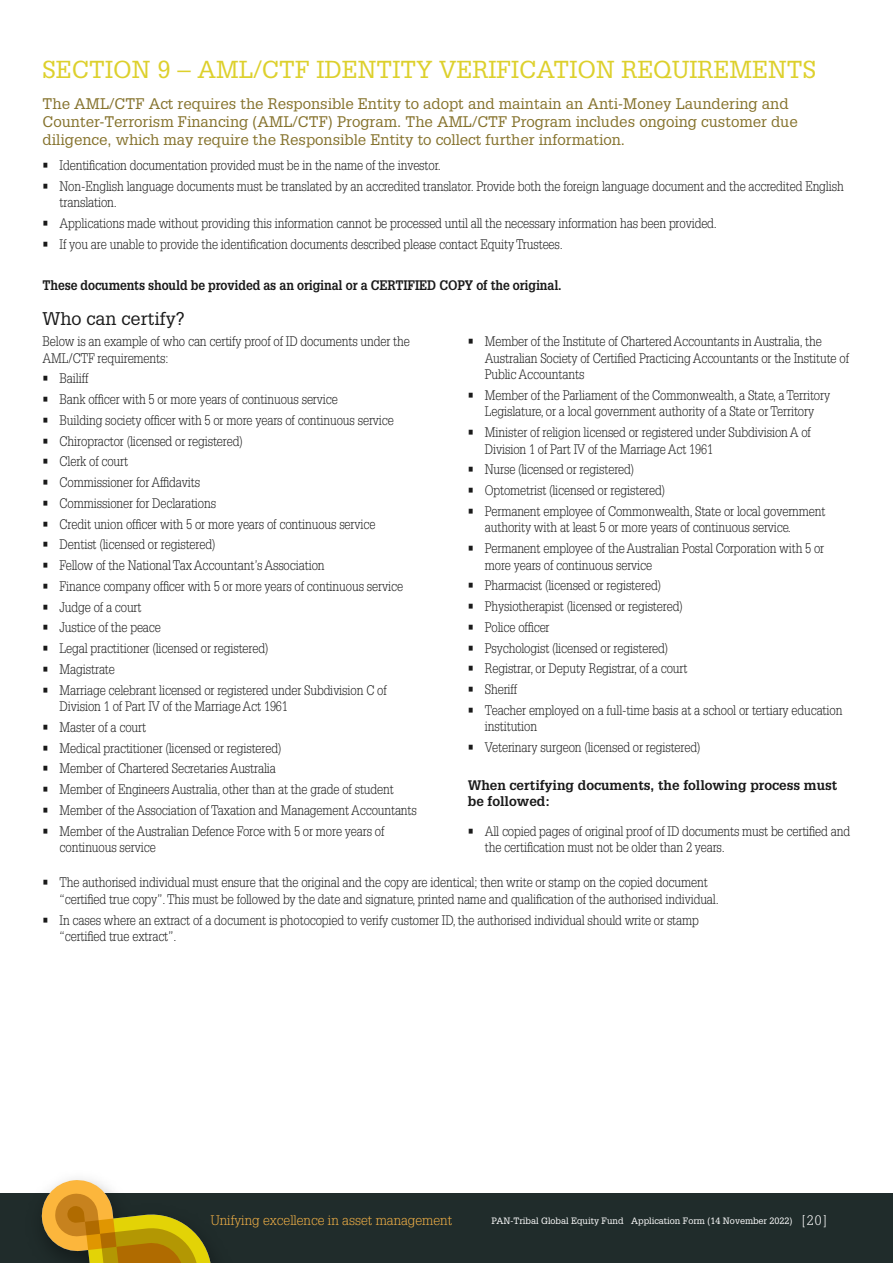
<style>
.page{position:relative;width:893px;height:1263px;background:#fff}
.page>*{position:absolute;margin:0;border:0;box-sizing:border-box;transform-origin:0 0}
.t1{font:24px "Glypha LT Std";color:#ddd02c}
.t2{font:18px "Glypha LT Std";color:#1a1a1a}
.t3{font:15px/18px "Glypha LT Std";color:#85722c}
.t4{font:300 13.5px/16.5px "Glypha LT Std";letter-spacing:-.01em;color:#1a1a1a;scale:.9 1}
.t5{font:700 13.5px "Glypha LT Std";letter-spacing:-.01em;color:#1a1a1a;scale:.9 1}
.t6{font:700 13.5px/16.5px "Glypha LT Std";letter-spacing:-.01em;color:#1a1a1a}
.t7{font:300 13.5px "Glypha LT Std";color:#f1b046}
.t8{font:9px "Glypha LT Std";color:#fff}
.s1{font-weight:300;font-size:13.5px}
</style>
<div class="page">
<div style="left:0;top:1193px;width:893px;height:70px;background:#202c2b"></div>
<svg style="left:41px;top:1179px;width:170px;height:84px"></svg>
<h1 class="t1" style="left:43px;top:55px;width:775px">SECTION 9 – AML/CTF IDENTITY VERIFICATION REQUIREMENTS</h1>
<p class="t3" style="left:43px;top:94px;width:757px">The AML/CTF Act requires the Responsible Entity to adopt and maintain an Anti-Money Laundering and<br>Counter-Terrorism Financing (AML/CTF) Program. The AML/CTF Program includes ongoing customer due diligence, which may require the Responsible Entity to collect further information.</p>
<p class="t4" style="left:43px;top:157px;width:444px">• Identification documentation provided must be in the name of the investor.</p>
<p class="t4" style="left:60px;top:178px;width:873px;text-indent:-17px">• Non-English language documents must be translated by an accredited translator. Provide both the foreign language document and the accredited English translation.</p>
<p class="t4" style="left:43px;top:215px;width:751px">• Applications made without providing this information cannot be processed until all the necessary information has been provided.</p>
<p class="t4" style="left:43px;top:236px;width:580px">• If you are unable to provide the identification documents described please contact Equity Trustees.</p>
<p class="t5" style="left:43px;top:277px;width:578px">These documents should be provided as an original or a CERTIFIED COPY of the original.</p>
<h2 class="t2" style="left:43px;top:308px;width:144px">Who can certify?</h2>
<p class="t4" style="left:43px;top:333px;width:410px">Below is an example of who can certify proof of ID documents under the<br>AML/CTF requirements:</p>
<p class="t4" style="left:43px;top:371px;width:52px">• Bailiff</p>
<p class="t4" style="left:43px;top:391px;width:330px">• Bank officer with 5 or more years of continuous service</p>
<p class="t4" style="left:43px;top:412px;width:392px">• Building society officer with 5 or more years of continuous service</p>
<p class="t4" style="left:43px;top:433px;width:224px">• Chiropractor (licensed or registered)</p>
<p class="t4" style="left:43px;top:454px;width:97px">• Clerk of court</p>
<p class="t4" style="left:43px;top:474px;width:176px">• Commissioner for Affidavits</p>
<p class="t4" style="left:43px;top:495px;width:194px">• Commissioner for Declarations</p>
<p class="t4" style="left:43px;top:516px;width:371px">• Credit union officer with 5 or more years of continuous service</p>
<p class="t4" style="left:43px;top:537px;width:194px">• Dentist (licensed or registered)</p>
<p class="t4" style="left:43px;top:557px;width:315px">• Fellow of the National Tax Accountant’s Association</p>
<p class="t4" style="left:43px;top:578px;width:402px">• Finance company officer with 5 or more years of continuous service</p>
<p class="t4" style="left:43px;top:599px;width:111px">• Judge of a court</p>
<p class="t4" style="left:43px;top:620px;width:133px">• Justice of the peace</p>
<p class="t4" style="left:43px;top:640px;width:252px">• Legal practitioner (licensed or registered)</p>
<p class="t4" style="left:43px;top:661px;width:82px">• Magistrate</p>
<p class="t4" style="left:60px;top:682px;width:365px;text-indent:-17px">• Marriage celebrant licensed or registered under Subdivision C of<br>Division 1 of Part IV of the Marriage Act 1961</p>
<p class="t4" style="left:43px;top:719px;width:117px">• Master of a court</p>
<p class="t4" style="left:43px;top:740px;width:267px">• Medical practitioner (licensed or registered)</p>
<p class="t4" style="left:43px;top:761px;width:261px">• Member of Chartered Secretaries Australia</p>
<p class="t4" style="left:43px;top:781px;width:392px">• Member of Engineers Australia, other than at the grade of student</p>
<p class="t4" style="left:43px;top:802px;width:417px">• Member of the Association of Taxation and Management Accountants</p>
<p class="t4" style="left:60px;top:823px;width:362px;text-indent:-17px">• Member of the Australian Defence Force with 5 or more years of continuous service</p>
<p class="t4" style="left:485px;top:333px;width:406px;text-indent:-17px">• Member of the Institute of Chartered Accountants in Australia, the<br>Australian Society of Certified Practicing Accountants or the Institute of<br>Public Accountants</p>
<p class="t4" style="left:468px;top:387px;width:404px;text-align:center">• Member of the Parliament of the Commonwealth, a State, a Territory<br>Legislature, or a local government authority of a State or Territory</p>
<p class="t4" style="left:485px;top:424px;width:364px;text-indent:-17px">• Minister of religion licensed or registered under Subdivision A of<br>Division 1 of Part IV of the Marriage Act 1961</p>
<p class="t4" style="left:468px;top:461px;width:186px">• Nurse (licensed or registered)</p>
<p class="t4" style="left:468px;top:482px;width:221px">• Optometrist (licensed or registered)</p>
<p class="t4" style="left:485px;top:503px;width:380px;text-indent:-17px">• Permanent employee of Commonwealth, State or local government authority with at least 5 or more years of continuous service.</p>
<p class="t4" style="left:485px;top:540px;width:379px;text-indent:-17px">• Permanent employee of the Australian Postal Corporation with 5 or more years of continuous service</p>
<p class="t4" style="left:468px;top:577px;width:216px">• Pharmacist (licensed or registered)</p>
<p class="t4" style="left:468px;top:598px;width:240px">• Physiotherapist (licensed or registered)</p>
<p class="t4" style="left:468px;top:619px;width:92px">• Police officer</p>
<p class="t4" style="left:468px;top:640px;width:224px">• Psychologist (licensed or registered)</p>
<p class="t4" style="left:468px;top:660px;width:245px">• Registrar, or Deputy Registrar, of a court</p>
<p class="t4" style="left:468px;top:681px;width:56px">• Sheriff</p>
<p class="t4" style="left:485px;top:702px;width:399px;text-indent:-17px">• Teacher employed on a full-time basis at a school or tertiary education institution</p>
<p class="t4" style="left:468px;top:739px;width:260px">• Veterinary surgeon (licensed or registered)</p>
<p class="t6" style="left:468px;top:776px;width:371px">When certifying documents, the following process must be followed:</p>
<p class="t4" style="left:485px;top:823px;width:407px;text-indent:-17px">• All copied pages of original proof of ID documents must be certified and the certification must not be older than 2 years.</p>
<p class="t4" style="left:60px;top:874px;width:734px;text-indent:-17px">• The authorised individual must ensure that the original and the copy are identical; then write or stamp on the copied document “certified true copy”. This must be followed by the date and signature, printed name and qualification of the authorised individual.</p>
<p class="t4" style="left:60px;top:912px;width:712px;text-indent:-17px">• In cases where an extract of a document is photocopied to verify customer ID, the authorised individual should write or stamp “certified true extract”.</p>
<p class="t7" style="left:211px;top:1212px;width:243px">Unifying excellence in asset management</p>
<p class="t8" style="left:491px;top:1215px;width:337px">PAN-Tribal Global Equity Fund Application Form (14 November 2022) <span class="s1">[20]</span></p>
</div>
